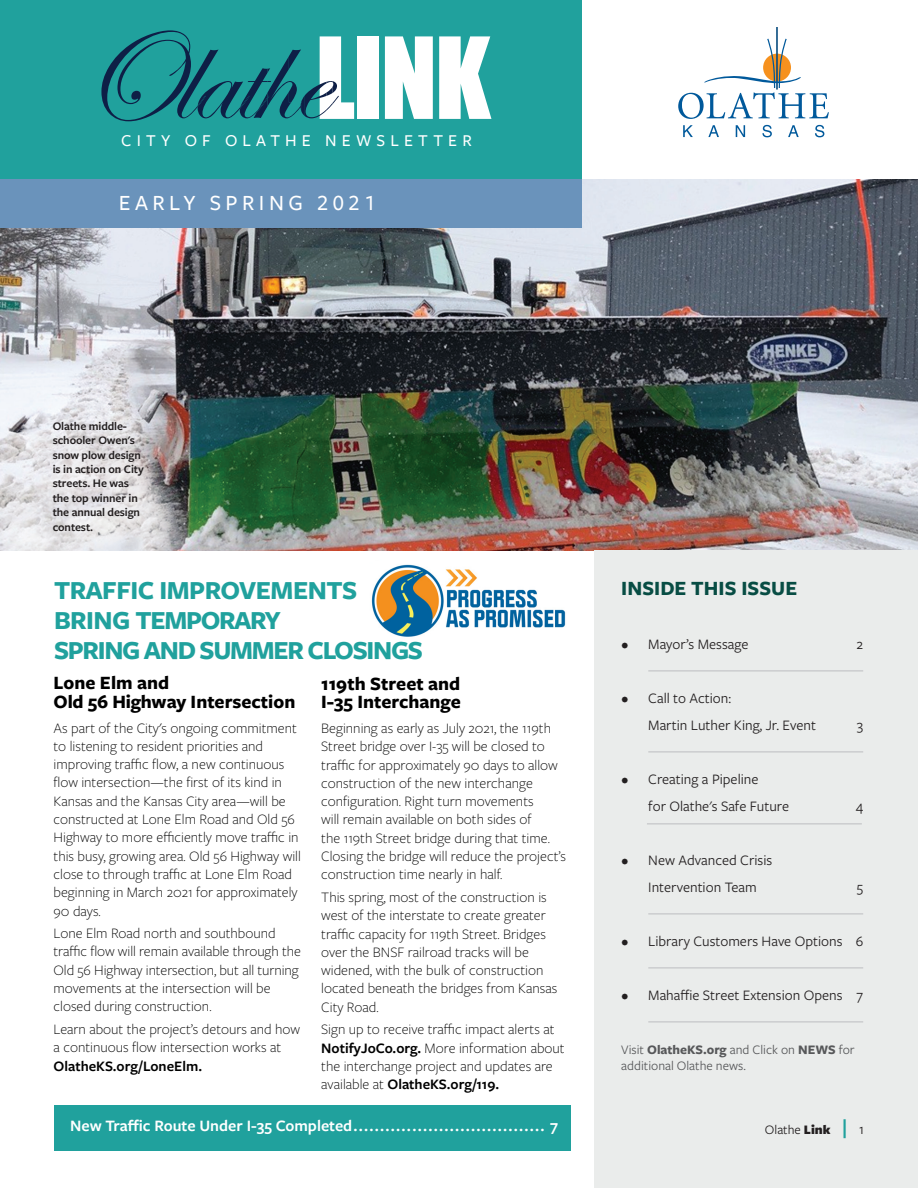
<style>
.page{position:relative;width:918px;height:1188px;background:#fff}
.page>*{position:absolute;margin:0;border:0;box-sizing:border-box;transform-origin:0 0}
.t1{font:700 27px/30px "Freight Sans Pro";letter-spacing:-.05em;color:#20a19d}
.t2{font:500 22.5px "Freight Sans Pro";letter-spacing:.2em;color:#fff}
.t3{font:700 21px "Freight Sans Pro";color:#084d44}
.t4{font:700 19.5px/18.3px "Freight Sans Pro";color:#000}
.t5{font:500 17.25px "Freight Sans Pro";letter-spacing:.3em;color:#fff}
.t6{font:600 16.5px "Freight Sans Pro";color:#fff}
.t7{font:300 15px/18.3px "Freight Sans Pro";color:#000}
.t8{font:15px/27px "Freight Sans Pro";color:#231f20}
.t9{font:13.5px/16.2px "Freight Sans Pro";color:#57585a}
.t10{font:13.5px "Freight Sans Pro";color:#231f20}
.t11{font:600 12px/14.4px "Freight Sans Pro";letter-spacing:-.01em;color:#231f20}
.s1{font-weight:600}
.s2{font-weight:700}
.s3{font-weight:900}
.s4{font-weight:600;font-size:21px;color:#20a19d}
.s5{font-size:15px}
</style>
<div class="page">
<img style="left:0;top:179px;width:918px;height:371px">
<div style="left:0;top:0;width:581px;height:181px;background:#20a19d"></div>
<div style="left:0;top:179px;width:581px;height:49px;background:#6a93bb"></div>
<svg style="left:683px;top:125px;width:10px;height:12px"></svg>
<svg style="left:708px;top:125px;width:11px;height:12px"></svg>
<svg style="left:736px;top:125px;width:9px;height:12px"></svg>
<svg style="left:762px;top:125px;width:10px;height:12px"></svg>
<svg style="left:788px;top:125px;width:11px;height:12px"></svg>
<svg style="left:815px;top:125px;width:9px;height:12px"></svg>
<svg style="left:678px;top:27px;width:151px;height:92px"></svg>
<div style="left:357px;top:36px;width:22px;height:83px;background:#fff"></div>
<svg style="left:385px;top:36px;width:48px;height:83px;background:#e4f3f3"></svg>
<svg style="left:439px;top:36px;width:52px;height:83px"></svg>
<svg style="left:101px;top:30px;width:253px;height:91px"></svg>
<div style="left:594px;top:550px;width:324px;height:638px;background:#eaeceb"></div>
<hr style="left:648px;top:671px;width:215px;height:1px;background:#bcbdc0">
<hr style="left:648px;top:752px;width:215px;height:1px;background:#bcbdc0">
<hr style="left:648px;top:914px;width:215px;height:1px;background:#bcbdc0">
<hr style="left:648px;top:968px;width:215px;height:1px;background:#bcbdc0">
<hr style="left:648px;top:1022px;width:215px;height:1px;background:#bcbdc0">
<hr style="left:647px;top:824px;width:215px;height:1px;background:#bcbdc0">
<div style="left:54px;top:1105px;width:516px;height:45px;background:#20a19d"></div>
<img style="left:371px;top:564px;width:195px;height:73px">
<p class="t5" style="left:121px;top:129px;width:352px">CITY OF OLATHE NEWSLETTER</p>
<p class="t2" style="left:119px;top:188px;width:258px">EARLY SPRING 2021</p>
<p class="t11" style="left:53px;top:418px;width:93px">Olathe middle&shy;schooler Owen's snow plow design is in action on City streets. He was the top winner in the annual design contest.</p>
<p class="t1" style="left:54px;top:574px;width:371px">TRAFFIC IMPROVEMENTS<br>BRING TEMPORARY<br>SPRING AND SUMMER CLOSINGS</p>
<p class="t4" style="left:321px;top:673px;width:141px">119th Street and<br>I-35 Interchange</p>
<p class="t7" style="left:321px;top:718px;width:246px">Beginning as early as July 2021, the 119th Street bridge over I-35 will be closed to traffic for approximately 90 days to allow construction of the new interchange configuration. Right turn movements<br>will remain available on both sides of<br>the 119th Street bridge during that time.<br>Closing the bridge will reduce the project’s construction time nearly in half.</p>
<p class="t7" style="left:321px;top:887px;width:238px">This spring, most of the construction is west of the interstate to create greater traffic capacity for 119th Street. Bridges over the BNSF railroad tracks will be widened, with the bulk of construction located beneath the bridges from Kansas City Road.</p>
<p class="t7" style="left:321px;top:1020px;width:245px">Sign up to receive traffic impact alerts at <span class="s1">NotifyJoCo.org.</span> More information about the interchange project and updates are available at <span class="s1">OlatheKS.org/119.</span></p>
<p class="t4" style="left:54px;top:673px;width:243px">Lone Elm and<br>Old 56 Highway Intersection</p>
<p class="t7" style="left:54px;top:718px;width:249px">As part of the City's ongoing commitment to listening to resident priorities and improving traffic flow, a new continuous flow intersection—the first of its kind in Kansas and the Kansas City area—will be constructed at Lone Elm Road and Old 56<br>Highway to more efficiently move traffic in this busy, growing area. Old 56 Highway will close to through traffic at Lone Elm Road beginning in March 2021 for approximately 90 days.</p>
<p class="t7" style="left:54px;top:924px;width:249px">Lone Elm Road north and southbound traffic flow will remain available through the Old 56 Highway intersection, but all turning movements at the intersection will be closed during construction.</p>
<p class="t7" style="left:54px;top:1019px;width:248px">Learn about the project’s detours and how a continuous flow intersection works at<br><span class="s1">OlatheKS.org/LoneElm.</span></p>
<p class="t3" style="left:621px;top:573px;width:177px">INSIDE THIS ISSUE</p>
<p class="t8" style="left:621px;top:630px;width:129px">• Mayor’s Message</p>
<p class="t8" style="left:857px;top:630px;width:8px">2</p>
<p class="t8" style="left:648px;top:684px;width:169px;text-indent:-27px">• Call to Action:<br>Martin Luther King, Jr. Event</p>
<p class="t8" style="left:857px;top:711px;width:8px">3</p>
<p class="t8" style="left:648px;top:765px;width:142px;text-indent:-27px">• Creating a Pipeline<br>for Olathe's Safe Future</p>
<p class="t8" style="left:648px;top:846px;width:126px;text-indent:-27px">• New Advanced Crisis<br>Intervention Team</p>
<p class="t8" style="left:856px;top:792px;width:9px">4</p>
<p class="t8" style="left:857px;top:873px;width:8px">5</p>
<p class="t8" style="left:621px;top:927px;width:243px">• Library Customers Have Options 6</p>
<p class="t8" style="left:621px;top:981px;width:243px">• Mahaffie Street Extension Opens 7</p>
<p class="t9" style="left:621px;top:1041px;width:235px">Visit <span class="s2">OlatheKS.org</span> and Click on <span class="s2">NEWS</span> for additional Olathe news.</p>
<p class="t6" style="left:70px;top:1115px;width:489px">New Traffic Route Under I-35 Completed.................................... 7</p>
<p class="t10" style="left:765px;top:1120px;width:101px">Olathe <span class="s3">Link</span> <span class="s4">|</span> <span class="s5">1</span></p>
</div>
